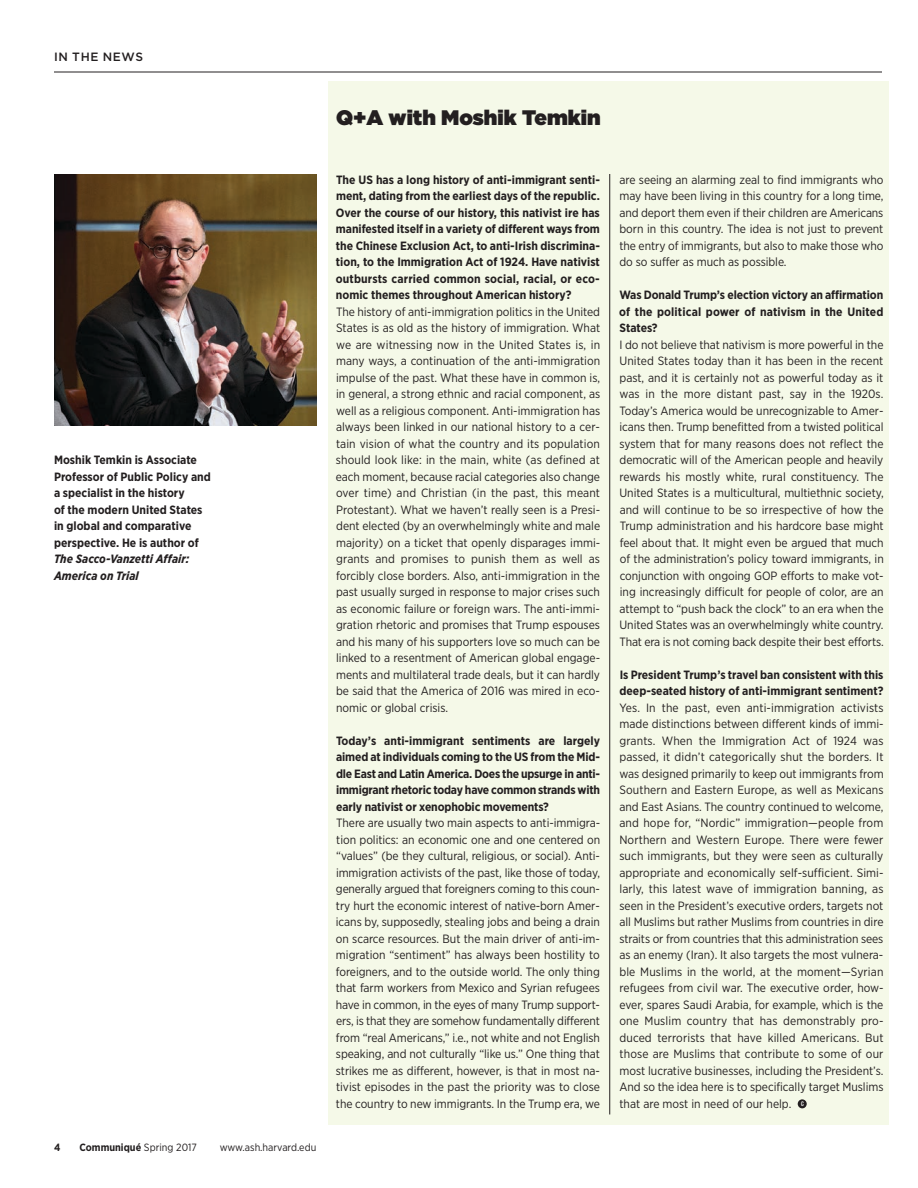
<style>
.page{position:relative;width:918px;height:1188px;background:#fff}
.page>*{position:absolute;margin:0;border:0;box-sizing:border-box;transform-origin:0 0}
.t1{font:900 21px "Gotham";color:#231f20}
.t2{font:12px/16.5px "Gotham Narrow";letter-spacing:-.005em;color:#231f20;text-align:justify}
.t3{font:700 12px/16.5px "Gotham Narrow";color:#231f20;text-align:justify}
.t4{font:italic 700 12px/16.5px "Gotham Narrow";color:#231f20}
.t5{font:500 12px "Gotham";letter-spacing:.05em;color:#231f20}
.t6{font:700 10.5px "Gotham Narrow";color:#231f20}
.t7{font:10.5px "Gotham Narrow";color:#231f20}
.t8{font:6px "Bureau Grotesque Three Three";color:#fff}
.s1{font-weight:400}
</style>
<div class="page">
<hr style="left:54px;top:72px;width:828px;height:1px;background:#231f20">
<div style="left:328px;top:81px;width:561px;height:1043px;background:#f5f9e8"></div>
<hr style="left:609px;top:174px;width:1px;height:940px;background:#231f20">
<div style="left:798px;top:1099px;width:9px;height:9px;background:#231f20;border-radius:50%"></div>
<img style="left:54px;top:174px;width:263px;height:251px">
<p class="t5" style="left:54px;top:52px;width:91px">IN THE NEWS</p>
<p class="t3" style="left:54px;top:453px;width:158px;text-align:left">Moshik Temkin is Associate<br>Professor of Public Policy and a specialist in the history<br>of the modern United States in global and comparative perspective. He is author of</p>
<p class="t4" style="left:54px;top:552px;width:137px">The Sacco-Vanzetti Affair:<br>America on Trial</p>
<p class="t6" style="left:54px;top:1144px;width:8px">4</p>
<p class="t6" style="left:80px;top:1144px;width:119px">Communiqué <span class="s1">Spring 2017</span></p>
<p class="t7" style="left:220px;top:1144px;width:98px">www.ash.harvard.edu</p>
<h1 class="t1" style="left:336px;top:110px;width:266px">Q+A with Moshik Temkin</h1>
<p class="t3" style="left:336px;top:172px;width:266px">The US has a long history of anti-immigrant senti&shy;ment, dating from the earliest days of the republic.<br>Over the course of our history, this nativist ire has manifested itself in a variety of different ways from the Chinese Exclusion Act, to anti-Irish discrimina&shy;tion, to the Immigration Act of 1924. Have nativist outbursts carried common social, racial, or eco&shy;nomic themes throughout American history?</p>
<p class="t2" style="left:336px;top:304px;width:266px">The history of anti-immigration politics in the United States is as old as the history of immigration. What we are witnessing now in the United States is, in many ways, a continuation of the anti-immigration impulse of the past. What these have in common is, in general, a strong ethnic and racial component, as well as a religious component. Anti-immigration has always been linked in our national history to a cer&shy;tain vision of what the country and its population should look like: in the main, white (as defined at each moment, because racial categories also change over time) and Christian (in the past, this meant Protestant). What we haven’t really seen is a Presi&shy;dent elected (by an overwhelmingly white and male majority) on a ticket that openly disparages immi&shy;grants and promises to punish them as well as forcibly close borders. Also, anti-immigration in the past usually surged in response to major crises such as economic failure or foreign wars. The anti-immi&shy;gration rhetoric and promises that Trump espouses and his many of his supporters love so much can be linked to a resentment of American global engage&shy;ments and multilateral trade deals, but it can hardly be said that the America of 2016 was mired in eco&shy;nomic or global crisis.</p>
<p class="t3" style="left:336px;top:733px;width:266px">Today’s anti-immigrant sentiments are largely aimed at individuals coming to the US from the Mid&shy;dle East and Latin America. Does the upsurge in anti&shy;immigrant rhetoric today have common strands with early nativist or xenophobic movements?</p>
<p class="t2" style="left:336px;top:816px;width:266px">There are usually two main aspects to anti-immigra&shy;tion politics: an economic one and one centered on “values” (be they cultural, religious, or social). Anti&shy;immigration activists of the past, like those of today, generally argued that foreigners coming to this coun&shy;try hurt the economic interest of native-born Amer&shy;icans by, supposedly, stealing jobs and being a drain on scarce resources. But the main driver of anti-im&shy;migration “sentiment” has always been hostility to foreigners, and to the outside world. The only thing that farm workers from Mexico and Syrian refugees have in common, in the eyes of many Trump support&shy;ers, is that they are somehow fundamentally different from “real Americans,” i.e., not white and not English speaking, and not culturally “like us.” One thing that strikes me as different, however, is that in most na&shy;tivist episodes in the past the priority was to close the country to new immigrants. In the Trump era, we</p>
<p class="t2" style="left:619px;top:172px;width:266px">are seeing an alarming zeal to find immigrants who may have been living in this country for a long time, and deport them even if their children are Americans born in this country. The idea is not just to prevent the entry of immigrants, but also to make those who do so suffer as much as possible.</p>
<p class="t3" style="left:619px;top:288px;width:266px">Was Donald Trump’s election victory an affirmation of the political power of nativism in the United States?</p>
<p class="t2" style="left:619px;top:337px;width:266px">I do not believe that nativism is more powerful in the United States today than it has been in the recent past, and it is certainly not as powerful today as it was in the more distant past, say in the 1920s.<br>Today’s America would be unrecognizable to Amer&shy;icans then. Trump benefitted from a twisted political system that for many reasons does not reflect the democratic will of the American people and heavily rewards his mostly white, rural constituency. The United States is a multicultural, multiethnic society, and will continue to be so irrespective of how the Trump administration and his hardcore base might feel about that. It might even be argued that much of the administration’s policy toward immigrants, in conjunction with ongoing GOP efforts to make vot&shy;ing increasingly difficult for people of color, are an attempt to “push back the clock” to an era when the United States was an overwhelmingly white country.<br>That era is not coming back despite their best efforts.</p>
<p class="t3" style="left:620px;top:667px;width:266px">Is President Trump’s travel ban consistent with this deep-seated history of anti-immigrant sentiment?</p>
<p class="t2" style="left:619px;top:700px;width:266px">Yes. In the past, even anti-immigration activists made distinctions between different kinds of immi&shy;grants. When the Immigration Act of 1924 was passed, it didn’t categorically shut the borders. It was designed primarily to keep out immigrants from Southern and Eastern Europe, as well as Mexicans and East Asians. The country continued to welcome, and hope for, “Nordic” immigration—people from Northern and Western Europe. There were fewer such immigrants, but they were seen as culturally appropriate and economically self-sufficient. Simi&shy;larly, this latest wave of immigration banning, as seen in the President’s executive orders, targets not all Muslims but rather Muslims from countries in dire straits or from countries that this administration sees as an enemy (Iran). It also targets the most vulnera&shy;ble Muslims in the world, at the moment—Syrian refugees from civil war. The executive order, how&shy;ever, spares Saudi Arabia, for example, which is the one Muslim country that has demonstrably pro&shy;duced terrorists that have killed Americans. But those are Muslims that contribute to some of our most lucrative businesses, including the President’s.<br>And so the idea here is to specifically target Muslims that are most in need of our help.</p>
<p class="t8" style="left:801px;top:1100px;width:4px">C</p>
</div>
